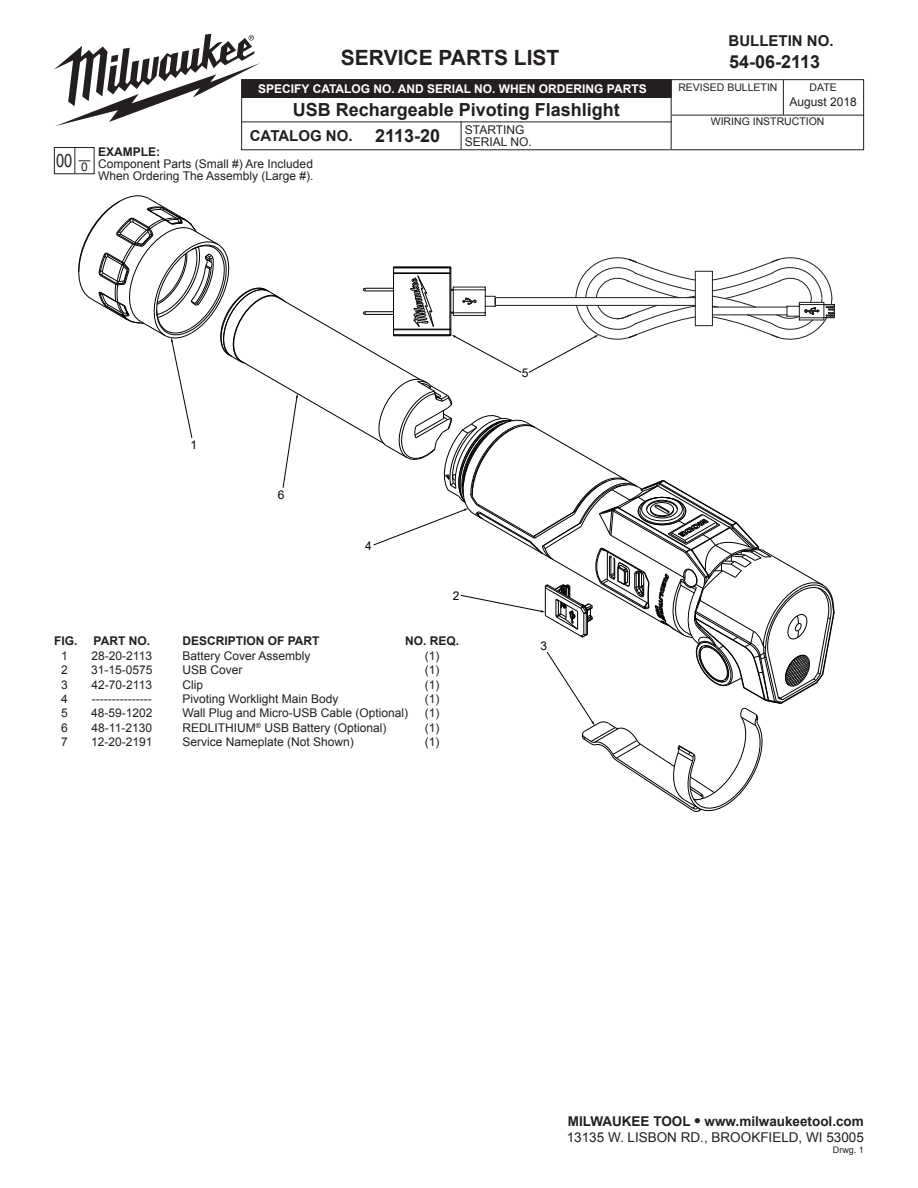
<style>
.page{position:relative;width:918px;height:1188px;background:#fff}
.page>*{position:absolute;margin:0;border:0;box-sizing:border-box;transform-origin:0 0}
.t1{font:700 21px "Arial";color:#231f20}
.t2{font:700 18px/25.5px "Arial";color:#231f20}
.t3{font:18px "Arial Narrow";color:#231f20}
.t4{font:700 15px "Arial";color:#231f20}
.t5{font:13.5px/16.2px "Arial";color:#231f20}
.t6{font:12px/12px "Arial";color:#231f20}
.t7{font:700 12px "Arial";color:#fff}
.t8{font:700 12px "Arial";color:#231f20}
.t9{font:12px "Arial";color:#000}
.t10{font:10.5px "Arial";color:#231f20}
.t11{font:9px "Arial";color:#231f20}
.s1{font-weight:700}
</style>
<div class="page">
<hr style="left:671px;top:79px;width:1px;height:70px;background:#231f20">
<hr style="left:672px;top:115px;width:192px;height:1px;background:#231f20">
<hr style="left:783px;top:79px;width:1px;height:36px;background:#231f20">
<svg style="left:461px;top:121px;width:1px;height:27px"></svg>
<div style="left:242px;top:80px;width:429px;height:17px;background:#231f20"></div>
<div style="left:241px;top:79px;width:431px;height:19px;border:2px solid #231f20"></div>
<div style="left:241px;top:79px;width:623px;height:71px;border:1px solid #231f20"></div>
<hr style="left:241px;top:122px;width:431px;height:1px;background:#231f20">
<div style="left:54px;top:147px;width:40px;height:27px;border:1px solid #231f20"></div>
<svg style="left:75px;top:147px;width:15px;height:26px"></svg>
<svg style="left:54px;top:34px;width:206px;height:92px"></svg>
<svg style="left:78px;top:195px;width:757px;height:617px"></svg>
<h2 class="t3" style="left:56px;top:147px;width:33px">00 <sub>0</sub></h2>
<h1 class="t1" style="left:341px;top:44px;width:220px">SERVICE PARTS LIST</h1>
<p class="t4" style="left:729px;top:31px;width:107px">BULLETIN NO.</p>
<h2 class="t2" style="left:729px;top:49px;width:93px">54-06-2113</h2>
<p class="t10" style="left:678px;top:80px;width:101px">REVISED BULLETIN</p>
<p class="t7" style="left:258px;top:81px;width:390px">SPECIFY CATALOG NO. AND SERIAL NO. WHEN ORDERING PARTS</p>
<p class="t10" style="left:810px;top:80px;width:29px">DATE</p>
<p class="t4" style="left:250px;top:126px;width:104px">CATALOG NO.</p>
<h2 class="t2" style="left:375px;top:98px;width:246px;text-indent:-82px">USB Rechargeable Pivoting Flashlight<br>2113-20</h2>
<p class="t6" style="left:790px;top:96px;width:69px">August 2018</p>
<p class="t10" style="left:711px;top:114px;width:115px">WIRING INSTRUCTION</p>
<p class="t6" style="left:465px;top:124px;width:68px">STARTING<br>SERIAL NO.</p>
<p class="t8" style="left:98px;top:143px;width:64px">EXAMPLE:</p>
<p class="t6" style="left:98px;top:157px;width:217px">Component Parts (Small #) Are Included<br>When Ordering The Assembly (Large #).</p>
<p class="t9" style="left:191px;top:436px;width:8px">1</p>
<p class="t9" style="left:278px;top:486px;width:8px">6</p>
<p class="t9" style="left:365px;top:537px;width:8px">4</p>
<p class="t9" style="left:522px;top:364px;width:8px">5</p>
<p class="t9" style="left:453px;top:587px;width:8px">2</p>
<p class="t8" style="left:54px;top:633px;width:25px">FIG.</p>
<p class="t8" style="left:94px;top:633px;width:58px">PART NO.</p>
<p class="t8" style="left:183px;top:633px;width:139px">DESCRIPTION OF PART</p>
<p class="t8" style="left:405px;top:633px;width:56px">NO. REQ.</p>
<p class="t6" style="left:61px;top:650px;width:8px">1</p>
<p class="t6" style="left:92px;top:650px;width:62px">28-20-2113</p>
<p class="t6" style="left:183px;top:650px;width:130px">Battery Cover Assembly</p>
<p class="t6" style="left:425px;top:650px;width:16px">(1)</p>
<p class="t6" style="left:61px;top:664px;width:8px">2</p>
<p class="t6" style="left:91px;top:664px;width:63px">31-15-0575</p>
<p class="t6" style="left:183px;top:664px;width:62px">USB Cover</p>
<p class="t6" style="left:425px;top:664px;width:16px">(1)</p>
<p class="t6" style="left:61px;top:678px;width:8px">3</p>
<p class="t6" style="left:92px;top:678px;width:62px">42-70-2113</p>
<p class="t6" style="left:183px;top:678px;width:22px">Clip</p>
<p class="t6" style="left:425px;top:678px;width:16px">(1)</p>
<p class="t6" style="left:61px;top:693px;width:8px">4</p>
<p class="t6" style="left:92px;top:693px;width:61px">---------------</p>
<p class="t6" style="left:183px;top:693px;width:157px">Pivoting Worklight Main Body</p>
<p class="t6" style="left:425px;top:693px;width:16px">(1)</p>
<p class="t6" style="left:61px;top:707px;width:8px">5</p>
<p class="t6" style="left:91px;top:707px;width:63px">48-59-1202</p>
<p class="t6" style="left:183px;top:707px;width:227px">Wall Plug and Micro-USB Cable (Optional)</p>
<p class="t6" style="left:425px;top:707px;width:16px">(1)</p>
<p class="t6" style="left:61px;top:722px;width:8px">6</p>
<p class="t6" style="left:92px;top:722px;width:62px">48-11-2130</p>
<p class="t6" style="left:183px;top:722px;width:205px">REDLITHIUM<sup>®</sup> USB Battery (Optional)</p>
<p class="t6" style="left:425px;top:722px;width:16px">(1)</p>
<p class="t6" style="left:61px;top:736px;width:8px">7</p>
<p class="t6" style="left:91px;top:736px;width:63px">12-20-2191</p>
<p class="t6" style="left:183px;top:736px;width:173px">Service Nameplate (Not Shown)</p>
<p class="t6" style="left:425px;top:736px;width:16px">(1)</p>
<p class="t9" style="left:540px;top:638px;width:8px">3</p>
<p class="t5" style="left:567px;top:1113px;width:299px"><span class="s1">MILWAUKEE TOOL</span> ● <span class="s1">www.milwaukeetool.com<br></span>13135 W. LISBON RD., BROOKFIELD, WI 53005</p>
<p class="t11" style="left:833px;top:1144px;width:33px">Drwg. 1</p>
</div>
